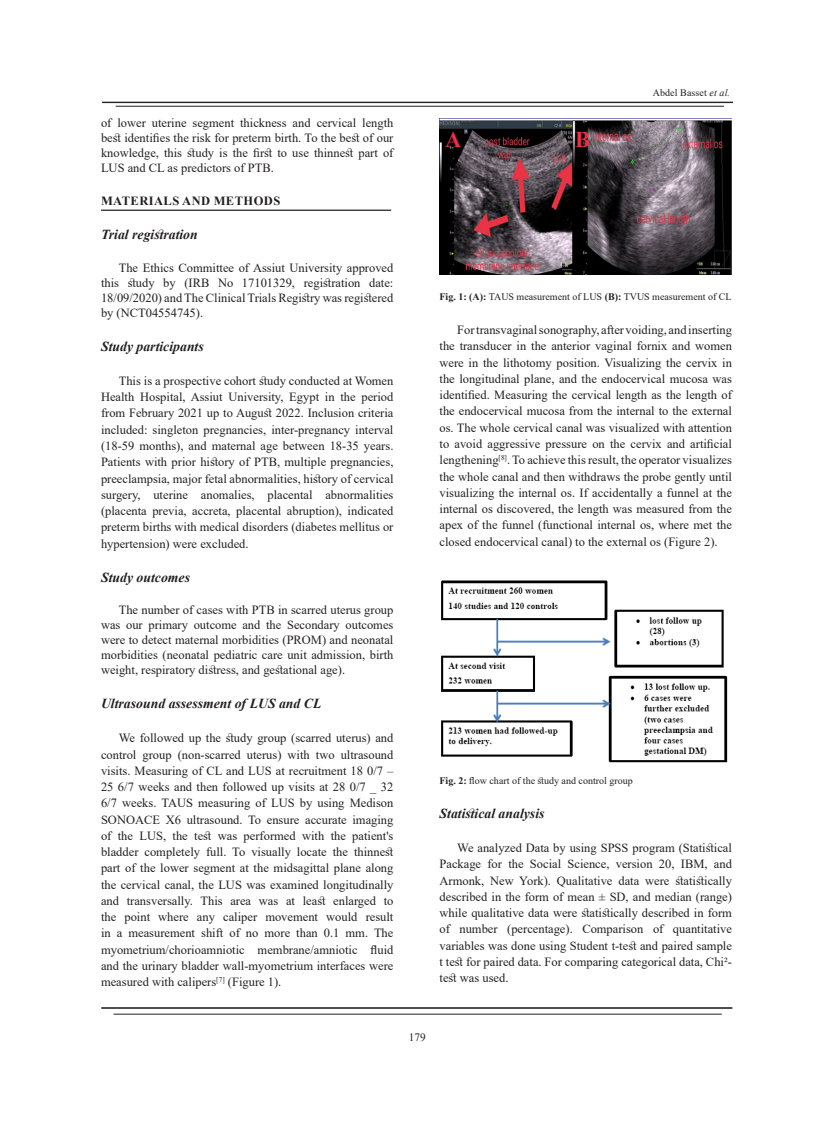
<style>
.page{position:relative;width:833px;height:1124px;background:#fff}
.page>*{position:absolute;margin:0;border:0;box-sizing:border-box;transform-origin:0 0}
.t1{font:700 22.5px "Times New Roman";color:#ea2e46}
.t2{font:italic 700 13.75px "Times New Roman";color:#231f20}
.t3{font:12.5px/16.2px "Times New Roman";color:#231f20;text-align:justify}
.t4{font:700 12.5px "Times New Roman";letter-spacing:.035em;color:#231f20}
.t5{font:11.25px "Times New Roman";color:#231f20}
.t6{font:10px "Times New Roman";color:#231f20}
.s1{font-style:italic}
.s2{font-weight:700}
</style>
<div class="page">
<hr style="left:102px;top:102px;width:631px;height:1px;background:#231f20">
<hr style="left:116px;top:106px;width:608px;height:1px;background:#231f20">
<hr style="left:101px;top:1007px;width:631px;height:1px;background:#231f20">
<hr style="left:113px;top:1013px;width:609px;height:1px;background:#231f20">
<hr style="left:101px;top:209px;width:290px;height:2px;background:#231f20">
<img style="left:439px;top:119px;width:293px;height:155px">
<img style="left:441px;top:580px;width:287px;height:183px">
<p class="t3" style="left:101px;top:115px;width:294px;line-height:15px">of lower uterine segment thickness and cervical length best identifies the risk for preterm birth. To the best of our knowledge, this study is the first to use thinnest part of LUS and CL as predictors of PTB.</p>
<p class="t4" style="left:101px;top:192px;width:181px">MATERIALS AND METHODS</p>
<p class="t2" style="left:101px;top:225px;width:98px">Trial registration</p>
<p class="t3" style="left:101px;top:260px;width:294px;line-height:15px;text-indent:18px">The Ethics Committee of Assiut University approved this study by (IRB No 17101329, registration date:<br>18/09/2020) and The Clinical Trials Registry was registered by (NCT04554745).</p>
<p class="t2" style="left:101px;top:337px;width:104px">Study participants</p>
<p class="t3" style="left:101px;top:372px;width:294px;text-indent:18px">This is a prospective cohort study conducted at Women Health Hospital, Assiut University, Egypt in the period from February 2021 up to August 2022. Inclusion criteria included: singleton pregnancies, inter-pregnancy interval (18-59 months), and maternal age between 18-35 years.<br>Patients with prior history of PTB, multiple pregnancies, preeclampsia, major fetal abnormalities, history of cervical surgery, uterine anomalies, placental abnormalities (placenta previa, accreta, placental abruption), indicated preterm births with medical disorders (diabetes mellitus or hypertension) were excluded.</p>
<p class="t2" style="left:101px;top:567px;width:91px">Study outcomes</p>
<p class="t3" style="left:101px;top:602px;width:294px;line-height:15px;text-indent:18px">The number of cases with PTB in scarred uterus group was our primary outcome and the Secondary outcomes were to detect maternal morbidities (PROM) and neonatal morbidities (neonatal pediatric care unit admission, birth weight, respiratory distress, and gestational age).</p>
<p class="t2" style="left:101px;top:694px;width:222px">Ultrasound assessment of LUS and CL</p>
<p class="t3" style="left:101px;top:729px;width:294px;text-indent:18px">We followed up the study group (scarred uterus) and control group (non-scarred uterus) with two ultrasound visits. Measuring of CL and LUS at recruitment 18 0/7 – 25 6/7 weeks and then followed up visits at 28 0/7 _ 32<br>6/7 weeks. TAUS measuring of LUS by using Medison SONOACE X6 ultrasound. To ensure accurate imaging of the LUS, the test was performed with the patient's bladder completely full. To visually locate the thinnest part of the lower segment at the midsagittal plane along the cervical canal, the LUS was examined longitudinally and transversally. This area was at least enlarged to the point where any caliper movement would result in a measurement shift of no more than 0.1 mm. The myometrium/chorioamniotic membrane/amniotic fluid and the urinary bladder wall-myometrium interfaces were measured with calipers<sup>[7]</sup> (Figure 1).</p>
<p class="t1" style="left:445px;top:123px;width:18px">A</p>
<p class="t1" style="left:575px;top:123px;width:17px">B</p>
<p class="t6" style="left:652px;top:85px;width:79px">Abdel Basset <span class="s1">et al.</span></p>
<p class="t6" style="left:439px;top:290px;width:294px"><span class="s2">Fig. 1: (A):</span> TAUS measurement of LUS <span class="s2">(B):</span> TVUS measurement of CL</p>
<p class="t3" style="left:439px;top:321px;width:294px;text-indent:18px">For transvaginal sonography, after voiding, and inserting the transducer in the anterior vaginal fornix and women were in the lithotomy position. Visualizing the cervix in the longitudinal plane, and the endocervical mucosa was identified. Measuring the cervical length as the length of the endocervical mucosa from the internal to the external os. The whole cervical canal was visualized with attention to avoid aggressive pressure on the cervix and artificial lengthening<sup>[8]</sup>. To achieve this result, the operator visualizes the whole canal and then withdraws the probe gently until visualizing the internal os. If accidentally a funnel at the internal os discovered, the length was measured from the apex of the funnel (functional internal os, where met the closed endocervical canal) to the external os (Figure 2).</p>
<p class="t6" style="left:439px;top:773px;width:195px"><span class="s2">Fig. 2:</span> flow chart of the study and control group</p>
<p class="t2" style="left:439px;top:803px;width:106px">Statistical analysis</p>
<p class="t3" style="left:439px;top:839px;width:294px;text-indent:18px">We analyzed Data by using SPSS program (Statistical Package for the Social Science, version 20, IBM, and Armonk, New York). Qualitative data were statistically described in the form of mean ± SD, and median (range) while qualitative data were statistically described in form of number (percentage). Comparison of quantitative variables was done using Student t-test and paired sample t test for paired data. For comparing categorical data, Chi²- test was used.</p>
<p class="t5" style="left:409px;top:1028px;width:18px">179</p>
</div>
